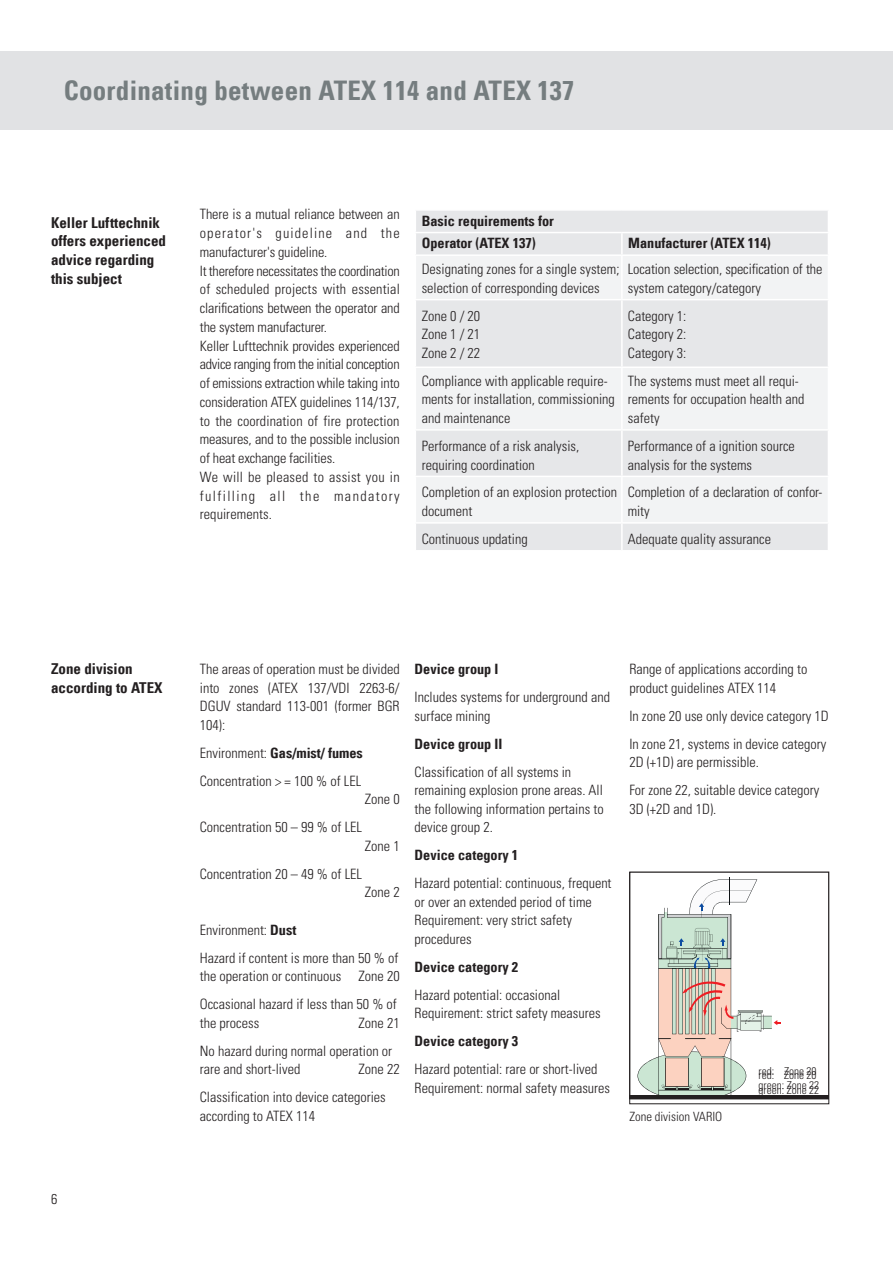
<style>
.page{position:relative;width:893px;height:1263px;background:#fff}
.page>*{position:absolute;margin:0;border:0;box-sizing:border-box;transform-origin:0 0}
.Univers_67_Bd_Cn_18{font:27px "Univers Com 67 Bold Cond";letter-spacing:.01em;color:#757d7f}
.Univers_67_Bd_Cn_10{font:15px/18.6px "Univers Com 67 Bold Cond";color:#231f20}
.Univers_47_Lt_Cn_9_5{font:300 condensed 14.25px/18.6px "Univers LT Std";color:#231f20}
.Paragraph_Style{font:300 condensed 14.25px/18.8px "Univers LT Std";letter-spacing:-.01em;color:#231f20;text-align:justify}
.Univers_47_Lt_Cn_9_5-2{font:14.25px "Univers Com 67 Bold Cond";color:#231f20}
.Univers_47_Lt_Cn_8_5{font:300 condensed 12.75px "Univers LT Std";color:#231f20}
.Univers_57_Rm_Cn_7_5{font:300 condensed 11.25px "Univers LT Std";color:#231f20}
.t1{font:300 condensed 10.95px/14px "Univers LT Std";color:#231f20}
.s1{font-family:"Univers LT Std";font-weight:300;font-stretch:condensed}
.s2{font-family:"Univers Com 67 Bold Cond";font-weight:400;font-stretch:normal}
</style>
<div class="page">
<div style="left:0;top:51px;width:893px;height:79px;background:#e1e2e4"></div>
<hr style="left:630px;top:1095px;width:199px;height:4px;background:#231f20">
<svg style="left:638px;top:877px;width:143px;height:218px"></svg>
<div style="left:629px;top:872px;width:200px;height:232px;border:1px solid #231f20"></div>
<div style="left:416px;top:211px;width:412px;height:339px;background:#e6e7e9"></div>
<svg style="left:416px;top:256px;width:412px;height:266px;fill:#f2f3f4"></svg>
<hr style="left:415px;top:232px;width:207px;height:1px;background:#fff">
<hr style="left:622px;top:232px;width:207px;height:1px;background:#fff">
<hr style="left:621px;top:233px;width:2px;height:21px;background:#fff">
<hr style="left:415px;top:254px;width:207px;height:2px;background:#fff">
<hr style="left:622px;top:254px;width:207px;height:2px;background:#fff">
<hr style="left:621px;top:256px;width:2px;height:43px;background:#fff">
<hr style="left:415px;top:299px;width:207px;height:1px;background:#fff">
<hr style="left:622px;top:299px;width:207px;height:1px;background:#fff">
<hr style="left:621px;top:300px;width:2px;height:66px;background:#fff">
<hr style="left:415px;top:366px;width:207px;height:2px;background:#fff">
<hr style="left:622px;top:366px;width:207px;height:2px;background:#fff">
<hr style="left:621px;top:368px;width:2px;height:61px;background:#fff">
<hr style="left:415px;top:429px;width:207px;height:2px;background:#fff">
<hr style="left:622px;top:429px;width:207px;height:2px;background:#fff">
<hr style="left:621px;top:431px;width:2px;height:45px;background:#fff">
<hr style="left:415px;top:476px;width:207px;height:1px;background:#fff">
<hr style="left:622px;top:476px;width:207px;height:1px;background:#fff">
<hr style="left:621px;top:477px;width:2px;height:45px;background:#fff">
<hr style="left:415px;top:522px;width:207px;height:2px;background:#fff">
<hr style="left:622px;top:522px;width:207px;height:2px;background:#fff">
<hr style="left:621px;top:524px;width:2px;height:26px;background:#fff">
<p class="Univers_67_Bd_Cn_18" style="left:64px;top:74px;width:512px">Coordinating between ATEX 114 and ATEX 137</p>
<p class="Univers_67_Bd_Cn_10" style="left:51px;top:213px;width:116px">Keller Lufttechnik offers experienced advice regarding this subject</p>
<p class="Paragraph_Style" style="left:200px;top:205px;width:201px">There is a mutual reliance between an operator's guideline and the manufacturer's guideline.</p>
<p class="Paragraph_Style" style="left:200px;top:261px;width:202px">It therefore necessitates the coordination of scheduled projects with essential clarifications between the operator and the system manufacturer.</p>
<p class="Paragraph_Style" style="left:200px;top:336px;width:201px">Keller Lufttechnik provides experienced advice ranging from the initial conception of emissions extraction while taking into consideration ATEX guidelines 114/137, to the coordination of fire protection measures, and to the possible inclusion of heat exchange facilities.</p>
<p class="Paragraph_Style" style="left:200px;top:468px;width:201px">We will be pleased to assist you in fulfilling all the mandatory requirements.</p>
<p class="Univers_47_Lt_Cn_9_5-2" style="left:422px;top:212px;width:134px">Basic requirements for</p>
<p class="Univers_47_Lt_Cn_9_5-2" style="left:422px;top:235px;width:115px">Operator (ATEX 137)</p>
<p class="Univers_47_Lt_Cn_9_5-2" style="left:628px;top:235px;width:144px">Manufacturer (ATEX 114)</p>
<p class="Univers_47_Lt_Cn_9_5" style="left:422px;top:260px;width:199px">Designating zones for a single system; selection of corresponding devices</p>
<p class="Univers_47_Lt_Cn_9_5" style="left:628px;top:260px;width:196px">Location selection, specification of the system category/category</p>
<p class="Univers_47_Lt_Cn_9_5" style="left:422px;top:306px;width:60px">Zone 0 / 20</p>
<p class="Univers_47_Lt_Cn_9_5" style="left:422px;top:325px;width:60px">Zone 1 / 21</p>
<p class="Univers_47_Lt_Cn_9_5" style="left:422px;top:344px;width:60px">Zone 2 / 22</p>
<p class="Univers_47_Lt_Cn_9_5" style="left:628px;top:306px;width:60px">Category 1:</p>
<p class="Univers_47_Lt_Cn_9_5" style="left:628px;top:325px;width:60px">Category 2:</p>
<p class="Univers_47_Lt_Cn_9_5" style="left:628px;top:344px;width:60px">Category 3:</p>
<p class="Univers_47_Lt_Cn_9_5" style="left:422px;top:371px;width:195px">Compliance with applicable require&shy;ments for installation, commissioning and maintenance</p>
<p class="Univers_47_Lt_Cn_9_5" style="left:628px;top:371px;width:178px">The systems must meet all requi&shy;rements for occupation health and safety</p>
<p class="Univers_47_Lt_Cn_9_5" style="left:422px;top:437px;width:159px">Performance of a risk analysis, requiring coordination</p>
<p class="Univers_47_Lt_Cn_9_5" style="left:628px;top:437px;width:168px">Performance of a ignition source analysis for the systems</p>
<p class="Univers_47_Lt_Cn_9_5" style="left:422px;top:483px;width:197px">Completion of an explosion protection document</p>
<p class="Univers_47_Lt_Cn_9_5" style="left:628px;top:483px;width:196px">Completion of a declaration of confor&shy;mity</p>
<p class="Univers_47_Lt_Cn_9_5" style="left:422px;top:530px;width:108px">Continuous updating</p>
<p class="Univers_47_Lt_Cn_9_5" style="left:628px;top:530px;width:145px">Adequate quality assurance</p>
<p class="Univers_67_Bd_Cn_10" style="left:51px;top:659px;width:83px">Zone division</p>
<p class="Univers_67_Bd_Cn_10" style="left:51px;top:678px;width:113px">according to ATEX</p>
<p class="Paragraph_Style" style="left:51px;top:1190px;width:8px">6</p>
<p class="Univers_47_Lt_Cn_9_5" style="left:200px;top:660px;width:201px;text-align:justify">The areas of operation must be divided into zones (ATEX 137/VDI 2263-6/ DGUV standard 113-001 (former BGR 104):</p>
<p class="Univers_47_Lt_Cn_9_5-2" style="left:200px;top:744px;width:165px"><span class="s1">Environment:</span> Gas/mist/ fumes</p>
<p class="Univers_47_Lt_Cn_9_5" style="left:200px;top:771px;width:163px">Concentration &gt; = 100 % of LEL</p>
<p class="Univers_47_Lt_Cn_9_5" style="left:365px;top:790px;width:36px">Zone 0</p>
<p class="Univers_47_Lt_Cn_9_5" style="left:200px;top:818px;width:164px">Concentration 50 – 99 % of LEL</p>
<p class="Univers_47_Lt_Cn_9_5" style="left:365px;top:837px;width:36px">Zone 1</p>
<p class="Univers_47_Lt_Cn_9_5" style="left:200px;top:864px;width:164px">Concentration 20 – 49 % of LEL</p>
<p class="Univers_47_Lt_Cn_9_5" style="left:365px;top:883px;width:36px">Zone 2</p>
<p class="Univers_47_Lt_Cn_9_5" style="left:200px;top:920px;width:98px">Environment: <span class="s2">Dust</span></p>
<p class="Univers_47_Lt_Cn_9_5" style="left:200px;top:948px;width:201px">Hazard if content is more than 50 % of the operation or continuous Zone 20</p>
<p class="Univers_47_Lt_Cn_9_5" style="left:200px;top:995px;width:199px">Occasional hazard if less than 50 % of the process</p>
<p class="Univers_47_Lt_Cn_9_5" style="left:359px;top:1013px;width:43px">Zone 21</p>
<p class="Univers_47_Lt_Cn_9_5" style="left:200px;top:1041px;width:194px">No hazard during normal operation or rare and short-lived</p>
<p class="Univers_47_Lt_Cn_9_5" style="left:359px;top:1060px;width:43px">Zone 22</p>
<p class="Univers_47_Lt_Cn_9_5" style="left:200px;top:1088px;width:187px">Classification into device categories according to ATEX 114</p>
<p class="Univers_47_Lt_Cn_9_5-2" style="left:415px;top:660px;width:85px">Device group I</p>
<p class="Univers_47_Lt_Cn_9_5" style="left:415px;top:688px;width:197px">Includes systems for underground and surface mining</p>
<p class="Univers_47_Lt_Cn_9_5-2" style="left:415px;top:735px;width:89px">Device group II</p>
<p class="Univers_47_Lt_Cn_9_5" style="left:415px;top:762px;width:191px">Classification of all systems in remaining explosion prone areas. All the following information pertains to device group 2.</p>
<p class="Univers_47_Lt_Cn_9_5-2" style="left:415px;top:846px;width:105px">Device category 1</p>
<p class="Univers_47_Lt_Cn_9_5" style="left:415px;top:874px;width:199px">Hazard potential: continuous, frequent or over an extended period of time<br>Requirement: very strict safety procedures</p>
<p class="Univers_47_Lt_Cn_9_5-2" style="left:415px;top:958px;width:105px">Device category 2</p>
<p class="Univers_47_Lt_Cn_9_5" style="left:415px;top:985px;width:187px">Hazard potential: occasional<br>Requirement: strict safety measures</p>
<p class="Univers_47_Lt_Cn_9_5-2" style="left:415px;top:1032px;width:105px">Device category 3</p>
<p class="Univers_47_Lt_Cn_9_5" style="left:415px;top:1060px;width:197px">Hazard potential: rare or short-lived<br>Requirement: normal safety measures</p>
<p class="Univers_47_Lt_Cn_9_5" style="left:629px;top:660px;width:180px">Range of applications according to product guidelines ATEX 114</p>
<p class="Univers_47_Lt_Cn_9_5" style="left:629px;top:706px;width:201px">In zone 20 use only device category 1D</p>
<p class="Univers_47_Lt_Cn_9_5" style="left:629px;top:734px;width:199px">In zone 21, systems in device category<br>2D (+1D) are permissible.</p>
<p class="Univers_47_Lt_Cn_9_5" style="left:629px;top:781px;width:191px">For zone 22, suitable device category<br>3D (+2D and 1D).</p>
<p class="Univers_47_Lt_Cn_8_5" style="left:629px;top:1108px;width:94px">Zone division VARIO</p>
<p class="t1" style="left:759px;top:1064px;width:62px">red: Zone 20 green: Zone 22</p>
<p class="Univers_57_Rm_Cn_7_5" style="left:759px;top:1068px;width:59px">red: Zone 20</p>
</div>
